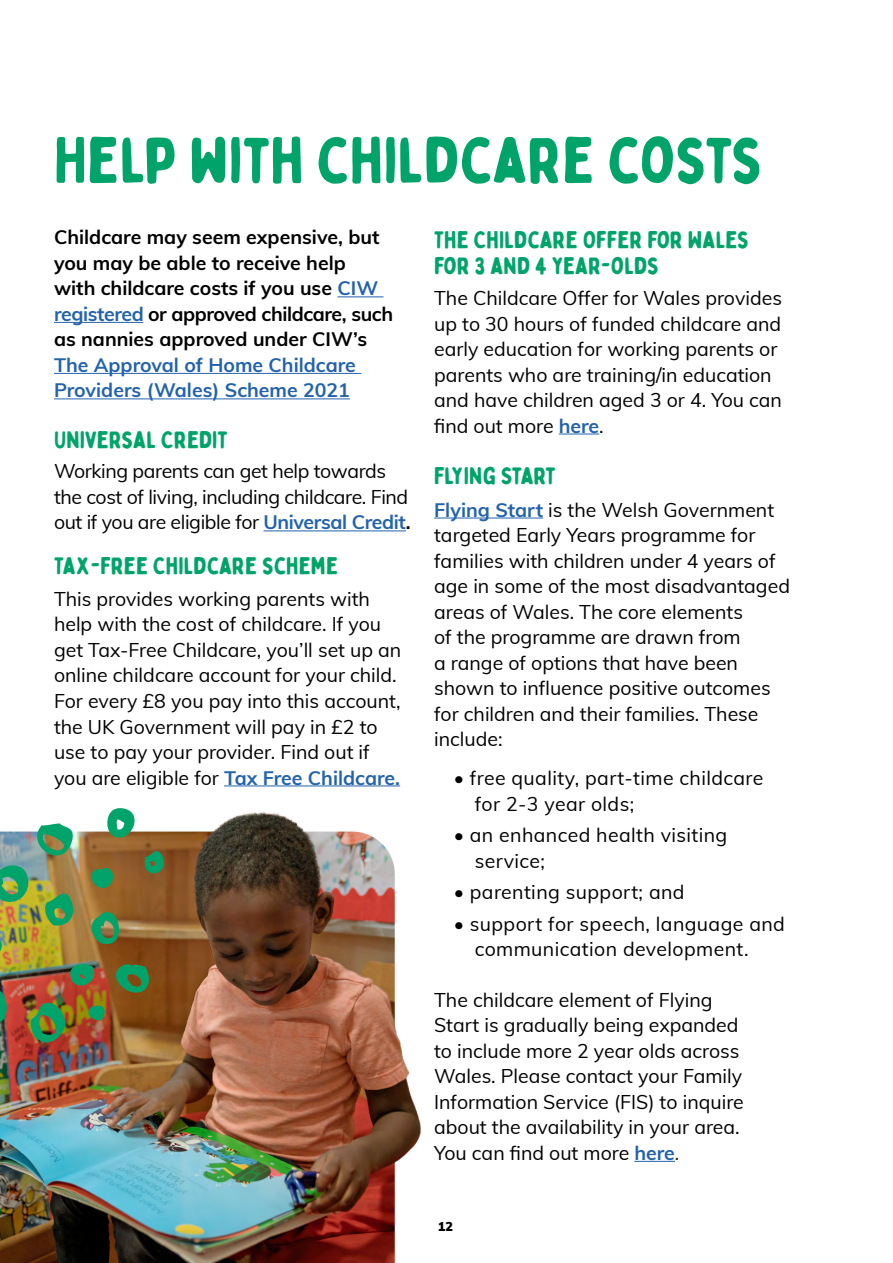
<style>
.page{position:relative;width:893px;height:1263px;background:#fff}
.page>*{position:absolute;margin:0;border:0;box-sizing:border-box;transform-origin:0 0}
.t1{font:64.5px "Bobby Jones Soft";letter-spacing:-.005em;color:#00a46a}
.t2{font:24px/25.5px "Bobby Jones Soft";color:#00a46a}
.t3{font:24px "Bobby Jones Soft";letter-spacing:-.02em;color:#00a46a}
.t4{font:19.5px/25.5px "Muli";color:#000}
.t5{font:19.5px/25.5px "Muli";letter-spacing:.02em;color:#000}
.t6{font:700 19.5px/25.5px "Muli";color:#000}
.t7{font:19.5px/25.5px "Muli";letter-spacing:-.02em;color:#000}
.t8{font:700 19.5px/25.5px "Muli";color:#2362ad}
.t9{font:900 12.6px "Muli";color:#000}
.s1{color:#2362ad}
.s2{font-weight:700;color:#2362ad}
.s3{font-weight:700}
.s4{color:#1f1f1f}
</style>
<div class="page">
<hr style="left:337px;top:296px;width:46px;height:1px;background:#2362ad">
<hr style="left:54px;top:322px;width:89px;height:1px;background:#2362ad">
<hr style="left:54px;top:373px;width:307px;height:1px;background:#2362ad">
<hr style="left:54px;top:398px;width:296px;height:1px;background:#2362ad">
<hr style="left:263px;top:530px;width:143px;height:1px;background:#2362ad">
<hr style="left:559px;top:433px;width:40px;height:1px;background:#2362ad">
<hr style="left:434px;top:517px;width:109px;height:1px;background:#2362ad">
<hr style="left:634px;top:1161px;width:41px;height:1px;background:#2362ad">
<img style="left:0;top:831px;width:395px;height:432px">
<img style="left:183px;top:785px;width:238px;height:402px">
<img style="left:0;top:808px;width:167px;height:242px">
<h1 class="t1" style="left:54px;top:120px;width:712px">HELP WITH CHILDCARE COSTS</h1>
<p class="t6" style="left:54px;top:224px;width:341px">Childcare may seem expensive, but you may be able to receive help<br>with childcare costs if you use <span class="s1">CIW registered</span> or approved childcare, such as nannies approved under CIW’s</p>
<p class="t8" style="left:54px;top:351px;width:303px">The Approval of Home Childcare<br>Providers (Wales) Scheme 2021</p>
<p class="t2" style="left:54px;top:428px;width:175px">UNIVERSAL CREDIT</p>
<p class="t7" style="left:54px;top:458px;width:358px">Working parents can get help towards the cost of living, including childcare. Find out if you are eligible for <span class="s2">Universal Credit</span><span class="s3">.</span></p>
<p class="t2" style="left:54px;top:554px;width:286px">TAX-FREE CHILDCARE SCHEME</p>
<p class="t4" style="left:54px;top:585px;width:349px">This provides working parents with help with the cost of childcare. If you get Tax-Free Childcare, you’ll set up an online childcare account for your child.<br>For every £8 you pay into this account, the UK Government will pay in £2 to use to pay your provider. Find out if you are eligible for <span class="s2">Tax Free Childcare.</span></p>
<p class="t2" style="left:434px;top:227px;width:317px">THE CHILDCARE OFFER FOR WALES<br>FOR 3 AND 4 YEAR-OLDS</p>
<p class="t4" style="left:434px;top:284px;width:349px">The Childcare Offer for Wales provides up to 30 hours of funded childcare and early education for working parents or parents who are training/in education and have children aged 3 or 4. You can find out more <span class="s2">here</span>.</p>
<p class="t3" style="left:434px;top:460px;width:123px">FLYING START</p>
<p class="t4" style="left:434px;top:496px;width:357px"><span class="s2">Flying Start</span> is the Welsh Government targeted Early Years programme for families with children under 4 years of age in some of the most disadvantaged areas of Wales. The core elements<br>of the programme are drawn from<br>a range of options that have been shown to influence positive outcomes for children and their families. These include:</p>
<p class="t5" style="left:475px;top:764px;width:290px;text-indent:-21px">• free quality, part-time childcare for 2-3 year olds;</p>
<p class="t5" style="left:475px;top:821px;width:254px;text-indent:-21px">• an enhanced health visiting service;</p>
<p class="t5" style="left:454px;top:878px;width:232px">• parenting support; and</p>
<p class="t5" style="left:475px;top:910px;width:312px;text-indent:-21px">• support for speech, language and communication development.</p>
<p class="t4" style="left:434px;top:986px;width:311px">The childcare element of Flying Start is gradually being expanded to include more 2 year olds across Wales. Please contact your Family Information Service (FIS) to inquire about the availability in your area.<br>You can find out more <span class="s2">here</span><span class="s4">.</span></p>
<p class="t9" style="left:438px;top:1217px;width:17px">12</p>
</div>
